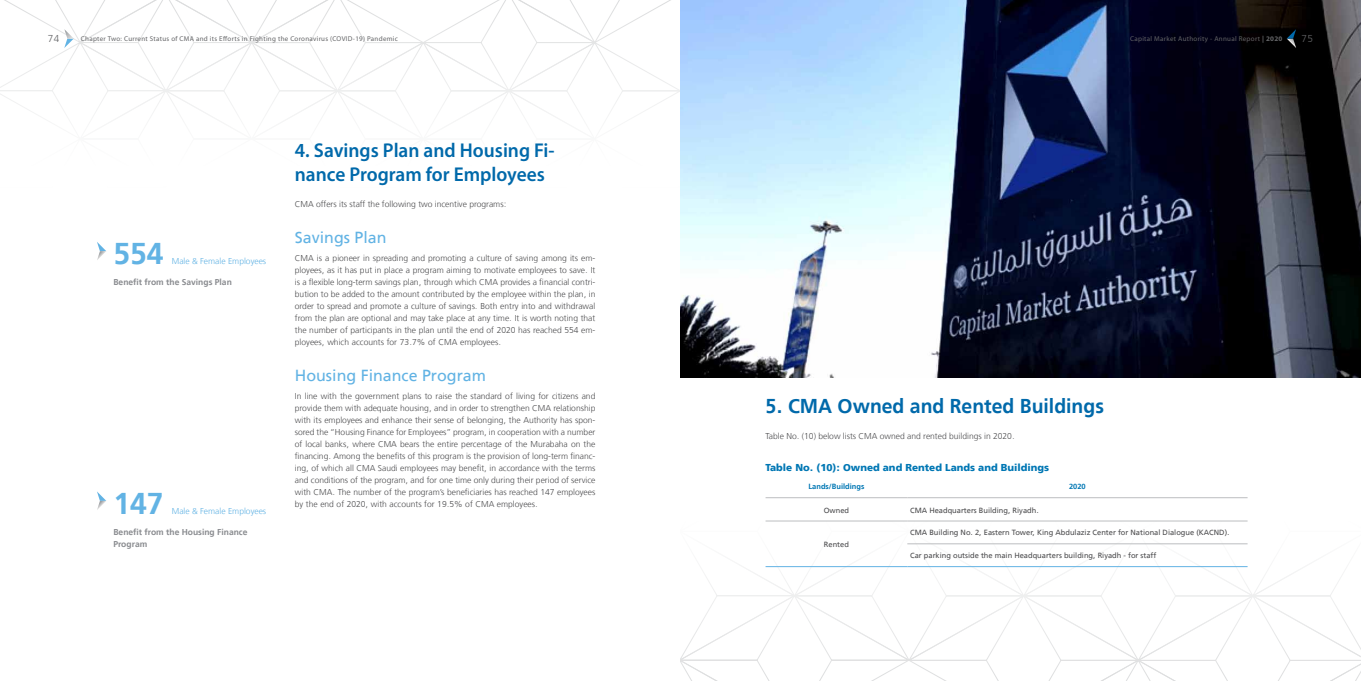
<style>
.page{position:relative;width:1361px;height:681px;background:#fff}
.page>*{position:absolute;margin:0;border:0;box-sizing:border-box;transform-origin:0 0}
.t1{font:700 30px "Frutiger LT Arabic 65";color:#62b3e4}
.t2{font:600 20px/24px "Myriad Pro";color:#0069aa}
.t3{font:700 20px "Frutiger LT Arabic 65";color:#0069aa}
.t4{font:16px "Frutiger LT Arabic 55 Roman";color:#62b3e4}
.t5{font:900 10px "Frutiger LT Arabic 75";color:#0077b4}
.t6{font:300 10px "Frutiger LT Arabic 45";color:#636466}
.t7{font:300 8.5px/12px "Frutiger LT Arabic 45";color:#4d4d4f;text-align:justify}
.t8{font:700 8.5px/12px "Frutiger LT Arabic 65";color:#898b8f}
.t9{font:300 8.5px "Frutiger LT Arabic 45";color:#62b3e4}
.t10{font:7.5px "Frutiger LT Arabic 55 Roman";color:#4d4d4f}
.t11{font:700 7.5px "Frutiger LT Arabic 65";color:#0077b4}
.t12{font:7px "Myriad Pro";letter-spacing:.04em;color:#636466}
.s1{font-weight:700}
</style>
<div class="page">
<svg style="left:680px;top:497px;width:681px;height:183px"></svg>
<hr style="left:765px;top:497px;width:142px;height:1px;background:#bcbec0">
<hr style="left:907px;top:497px;width:340px;height:1px;background:#bcbec0">
<hr style="left:765px;top:520px;width:142px;height:1px;background:#bcbec0">
<hr style="left:907px;top:520px;width:340px;height:1px;background:#bcbec0">
<hr style="left:907px;top:543px;width:340px;height:1px;background:#bcbec0">
<hr style="left:765px;top:566px;width:142px;height:1px;background:#62b3e4">
<hr style="left:907px;top:566px;width:340px;height:1px;background:#62b3e4">
<img style="left:680px;top:0;width:681px;height:377px">
<svg style="left:97px;top:242px;width:9px;height:18px"></svg>
<svg style="left:97px;top:491px;width:9px;height:19px"></svg>
<svg style="left:0;top:0;width:681px;height:196px"></svg>
<svg style="left:1286px;top:29px;width:10px;height:19px"></svg>
<p class="t6" style="left:48px;top:31px;width:13px">74</p>
<p class="t12" style="left:81px;top:35px;width:319px">Chapter Two: Current Status of CMA and its Efforts in Fighting the Coronavirus (COVID-19) Pandemic</p>
<p class="t12" style="left:1130px;top:35px;width:154px">Capital Market Authority - Annual Report <span class="s1">| 2020</span></p>
<p class="t6" style="left:1301px;top:31px;width:13px">75</p>
<h1 class="t1" style="left:113px;top:229px;width:52px">554</h1>
<p class="t9" style="left:172px;top:254px;width:96px">Male &amp; Female Employees</p>
<p class="t8" style="left:113px;top:276px;width:120px">Benefit from the Savings Plan</p>
<h1 class="t1" style="left:113px;top:479px;width:52px">147</h1>
<p class="t9" style="left:172px;top:504px;width:96px">Male &amp; Female Employees</p>
<p class="t8" style="left:113px;top:525px;width:135px">Benefit from the Housing Finance<br>Program</p>
<h2 class="t2" style="left:295px;top:138px;width:261px">4. Savings Plan and Housing Fi&shy;nance Program for Employees</h2>
<p class="t7" style="left:295px;top:198px;width:213px">CMA offers its staff the following two incentive programs:</p>
<h3 class="t4" style="left:295px;top:225px;width:93px">Savings Plan</h3>
<p class="t7" style="left:295px;top:252px;width:302px">CMA is a pioneer in spreading and promoting a culture of saving among its em&shy;ployees, as it has put in place a program aiming to motivate employees to save. It is a flexible long-term savings plan, through which CMA provides a financial contri&shy;bution to be added to the amount contributed by the employee within the plan, in order to spread and promote a culture of savings. Both entry into and withdrawal from the plan are optional and may take place at any time. It is worth noting that the number of participants in the plan until the end of 2020 has reached 554 em&shy;ployees, which accounts for 73.7% of CMA employees.</p>
<h3 class="t4" style="left:295px;top:363px;width:193px">Housing Finance Program</h3>
<p class="t7" style="left:295px;top:390px;width:302px">In line with the government plans to raise the standard of living for citizens and provide them with adequate housing, and in order to strengthen CMA relationship with its employees and enhance their sense of belonging, the Authority has spon&shy;sored the “Housing Finance for Employees” program, in cooperation with a number of local banks, where CMA bears the entire percentage of the Murabaha on the financing. Among the benefits of this program is the provision of long-term financ&shy;ing, of which all CMA Saudi employees may benefit, in accordance with the terms and conditions of the program, and for one time only during their period of service with CMA. The number of the program’s beneficiaries has reached 147 employees by the end of 2020, with accounts for 19.5% of CMA employees.</p>
<h2 class="t3" style="left:765px;top:389px;width:340px">5. CMA Owned and Rented Buildings</h2>
<p class="t7" style="left:765px;top:429px;width:251px">Table No. (10) below lists CMA owned and rented buildings in 2020.</p>
<p class="t5" style="left:765px;top:461px;width:285px">Table No. (10): Owned and Rented Lands and Buildings</p>
<p class="t11" style="left:808px;top:480px;width:57px">Lands/Buildings</p>
<p class="t11" style="left:1069px;top:480px;width:18px">2020</p>
<p class="t10" style="left:824px;top:504px;width:27px">Owned</p>
<p class="t10" style="left:910px;top:504px;width:130px">CMA Headquarters Building, Riyadh.</p>
<p class="t10" style="left:824px;top:538px;width:27px">Rented</p>
<p class="t10" style="left:910px;top:526px;width:321px">CMA Building No. 2, Eastern Tower, King Abdulaziz Center for National Dialogue (KACND).</p>
<p class="t10" style="left:910px;top:549px;width:248px">Car parking outside the main Headquarters building, Riyadh - for staff</p>
</div>
